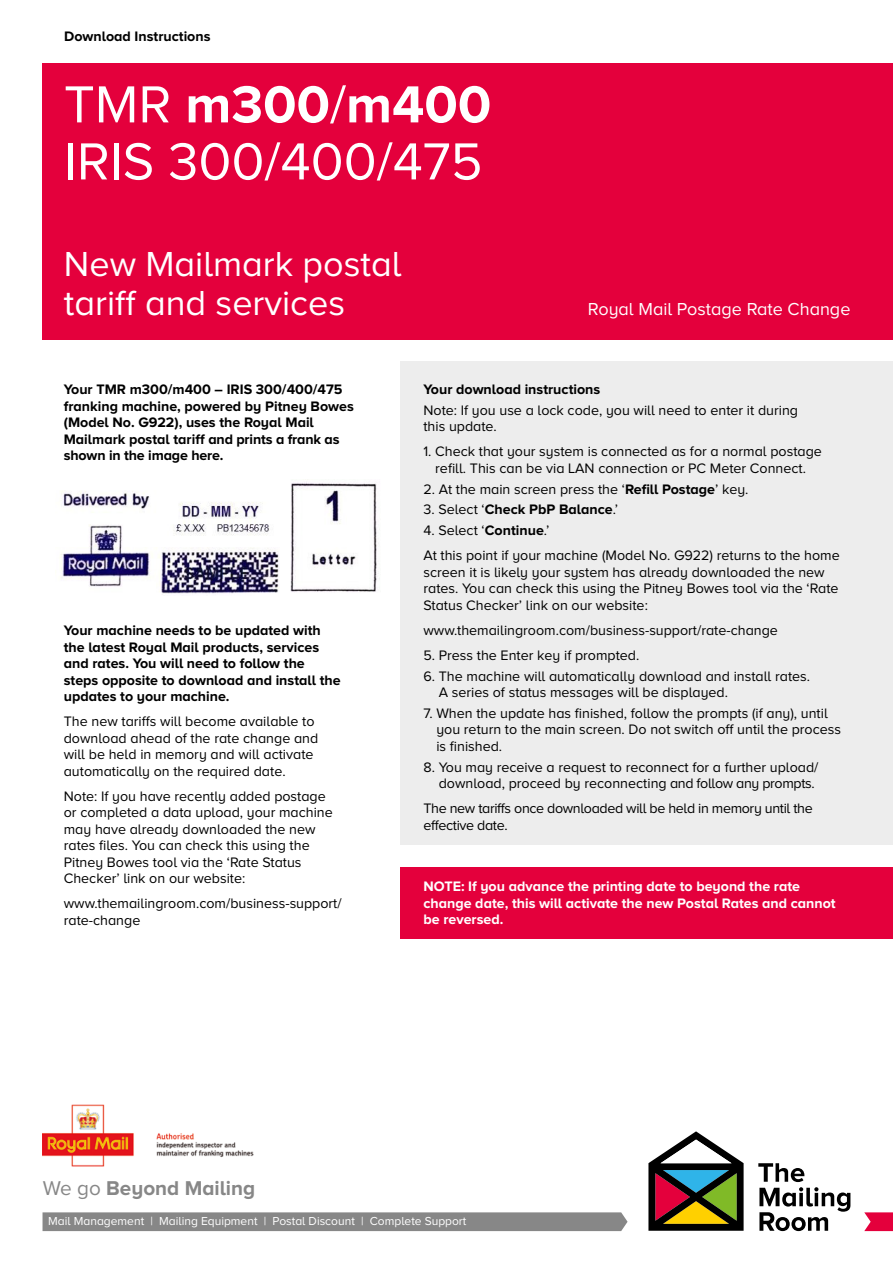
<style>
.page{position:relative;width:893px;height:1263px;background:#fff}
.page>*{position:absolute;margin:0;border:0;box-sizing:border-box;transform-origin:0 0}
.t1{font:54px/57px "Proxima Nova A";color:#fff}
.t2{font:36px/39px "Proxima Nova A";color:#fff}
.t3{font:700 20.7px "Proxima Nova A";color:#878787}
.t4{font:18px "Proxima Nova A";color:#fff}
.t5{font:14.25px/16.5px "Proxima Nova A";color:#000}
.t6{font:700 14.25px/16.5px "Proxima Nova A";color:#000}
.t7{font:700 14.25px/16.5px "Proxima Nova A";color:#fff}
.t8{font:14.25px/16.5px "Proxima Nova A";letter-spacing:-.025em;color:#000}
.t9{font:12px "Proxima Nova A";color:#fff}
.s1{font-weight:700}
.s2{font-weight:400}
</style>
<div class="page">
<div style="left:43px;top:1212px;width:585px;height:19px;background:#878787"></div>
<div style="left:43px;top:64px;width:850px;height:276px;background:#e4003c"></div>
<div style="left:400px;top:361px;width:493px;height:484px;background:#ededed"></div>
<img style="left:43px;top:1104px;width:211px;height:63px">
<svg style="left:758px;top:1163px;width:92px;height:68px"></svg>
<svg style="left:648px;top:1131px;width:96px;height:100px"></svg>
<svg style="left:864px;top:1212px;width:29px;height:19px"></svg>
<div style="left:400px;top:867px;width:493px;height:71px;background:#e4003c"></div>
<img style="left:60px;top:482px;width:320px;height:112px">
<p class="t6" style="left:64px;top:28px;width:148px">Download Instructions</p>
<h1 class="t1" style="left:64px;top:75px;width:429px">TMR <span class="s1">m300</span>/<span class="s1">m400<br></span>IRIS 300/400/475</h1>
<h2 class="t2" style="left:64px;top:244px;width:339px">New Mailmark postal tariff and services</h2>
<p class="t4" style="left:588px;top:299px;width:264px">Royal Mail Postage Rate Change</p>
<p class="t6" style="left:64px;top:381px;width:292px">Your TMR m300/m400 – IRIS 300/400/475 franking machine, powered by Pitney Bowes (Model No. G922), uses the Royal Mail Mailmark postal tariff and prints a frank as shown in the image here.</p>
<p class="t6" style="left:64px;top:622px;width:278px">Your machine needs to be updated with the latest Royal Mail products, services and rates. You will need to follow the steps opposite to download and install the updates to your machine.</p>
<p class="t5" style="left:64px;top:713px;width:256px">The new tariffs will become available to download ahead of the rate change and will be held in memory and will activate automatically on the required date.</p>
<p class="t5" style="left:64px;top:788px;width:271px">Note: If you have recently added postage or completed a data upload, your machine may have already downloaded the new rates files. You can check this using the Pitney Bowes tool via the ‘Rate Status Checker’ link on our website:</p>
<p class="t5" style="left:64px;top:895px;width:279px">www.themailingroom.com/business-support/ rate-change</p>
<p class="t6" style="left:423px;top:381px;width:178px">Your download instructions</p>
<p class="t5" style="left:423px;top:402px;width:376px">Note: If you use a lock code, you will need to enter it during this update.</p>
<p class="t5" style="left:423px;top:443px;width:400px;text-align:center">1. Check that your system is connected as for a normal postage refill. This can be via LAN connection or PC Meter Connect.</p>
<p class="t5" style="left:423px;top:480px;width:327px">2. At the main screen press the ‘<span class="s1">Refill Postage</span>’ key.</p>
<p class="t6" style="left:423px;top:501px;width:196px"><span class="s2">3. Select ‘</span>Check PbP Balance<span class="s2">.’</span></p>
<p class="t5" style="left:423px;top:518px;width:418px;line-height:25px">4. Select ‘<span class="s1">Continue</span>.’<br>At this point if your machine (Model No. G922) returns to the home</p>
<p class="t5" style="left:423px;top:563px;width:417px">screen it is likely your system has already downloaded the new rates. You can check this using the Pitney Bowes tool via the ‘Rate<br>Status Checker’ link on our website:</p>
<p class="t5" style="left:423px;top:621px;width:356px">www.themailingroom.com/business-support/rate-change</p>
<p class="t5" style="left:423px;top:647px;width:217px">5. Press the Enter key if prompted.</p>
<p class="t5" style="left:439px;top:667px;width:373px;text-indent:-15px">6. The machine will automatically download and install rates.<br>A series of status messages will be displayed.</p>
<p class="t5" style="left:436px;top:705px;width:406px;text-indent:-13px">7. When the update has finished, follow the prompts (if any), until you return to the main screen. Do not switch off until the process is finished.</p>
<p class="t5" style="left:423px;top:758px;width:397px;text-align:right">8. You may receive a request to reconnect for a further upload/ download, proceed by reconnecting and follow any prompts.</p>
<p class="t8" style="left:423px;top:800px;width:391px">The new tariffs once downloaded will be held in memory until the effective date.</p>
<p class="t7" style="left:423px;top:878px;width:414px">NOTE: If you advance the printing date to beyond the rate change date, this will activate the new Postal Rates and cannot be reversed.</p>
<h3 class="t3" style="left:43px;top:1177px;width:214px"><span class="s2">We go</span> Beyond Mailing</h3>
<p class="t9" style="left:48px;top:1214px;width:420px">Mail Management | Mailing Equipment | Postal Discount | Complete Support</p>
</div>
